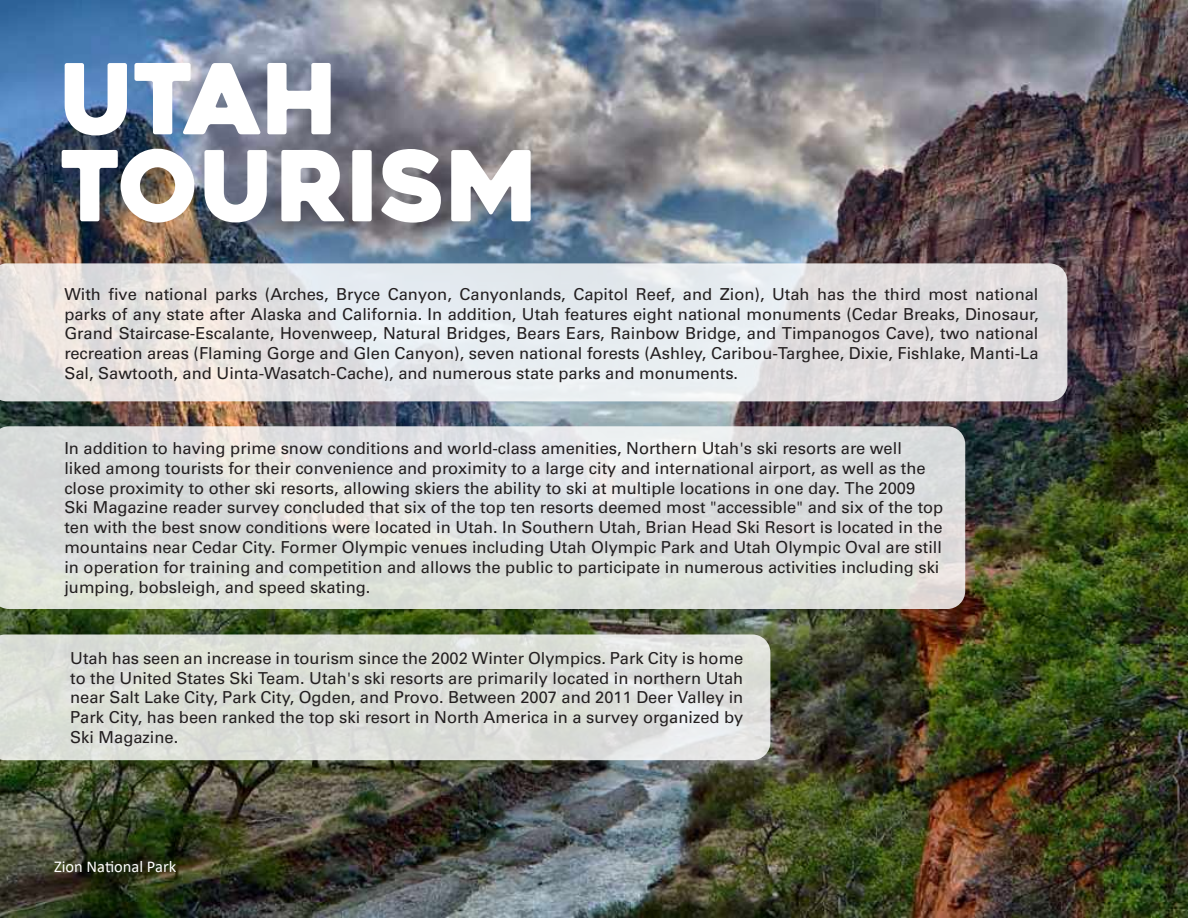
<style>
.page{position:relative;width:1188px;height:918px;background:#fff}
.page>*{position:absolute;margin:0;border:0;box-sizing:border-box;transform-origin:0 0}
.t1{font:97.5px/87px "Heavitas";color:#fff}
.t2{font:16.5px/19.8px "Univers LT 55 Rm";color:#231f20;text-align:justify}
.t3{font:16.5px "Calibri";color:#fff}
</style>
<div class="page">
<img style="left:0;top:0;width:1188px;height:918px">
<svg style="left:0;top:263px;width:1067px;height:138px;background:#e3e3e5"></svg>
<svg style="left:0;top:634px;width:770px;height:126px;background:#dbded8"></svg>
<svg style="left:0;top:426px;width:965px;height:183px;background:#dcdedd"></svg>
<h1 class="t1" style="left:59px;top:56px;width:483px">UTAH<br>TOURISM</h1>
<p class="t2" style="left:64px;top:284px;width:976px">With five national parks (Arches, Bryce Canyon, Canyonlands, Capitol Reef, and Zion), Utah has the third most national parks of any state after Alaska and California. In addition, Utah features eight national monuments (Cedar Breaks, Dinosaur, Grand Staircase-Escalante, Hovenweep, Natural Bridges, Bears Ears, Rainbow Bridge, and Timpanogos Cave), two national recreation areas (Flaming Gorge and Glen Canyon), seven national forests (Ashley, Caribou-Targhee, Dixie, Fishlake, Manti-La Sal, Sawtooth, and Uinta-Wasatch-Cache), and numerous state parks and monuments.</p>
<p class="t2" style="left:64px;top:438px;width:881px;text-align:left">In addition to having prime snow conditions and world-class amenities, Northern Utah's ski resorts are well<br>liked among tourists for their convenience and proximity to a large city and international airport, as well as the close proximity to other ski resorts, allowing skiers the ability to ski at multiple locations in one day. The 2009<br>Ski Magazine reader survey concluded that six of the top ten resorts deemed most "accessible" and six of the top ten with the best snow conditions were located in Utah. In Southern Utah, Brian Head Ski Resort is located in the mountains near Cedar City. Former Olympic venues including Utah Olympic Park and Utah Olympic Oval are still in operation for training and competition and allows the public to participate in numerous activities including ski jumping, bobsleigh, and speed skating.</p>
<p class="t2" style="left:70px;top:648px;width:675px">Utah has seen an increase in tourism since the 2002 Winter Olympics. Park City is home to the United States Ski Team. Utah's ski resorts are primarily located in northern Utah near Salt Lake City, Park City, Ogden, and Provo. Between 2007 and 2011 Deer Valley in Park City, has been ranked the top ski resort in North America in a survey organized by Ski Magazine.</p>
<p class="t3" style="left:54px;top:855px;width:124px">Zion National Park</p>
</div>
